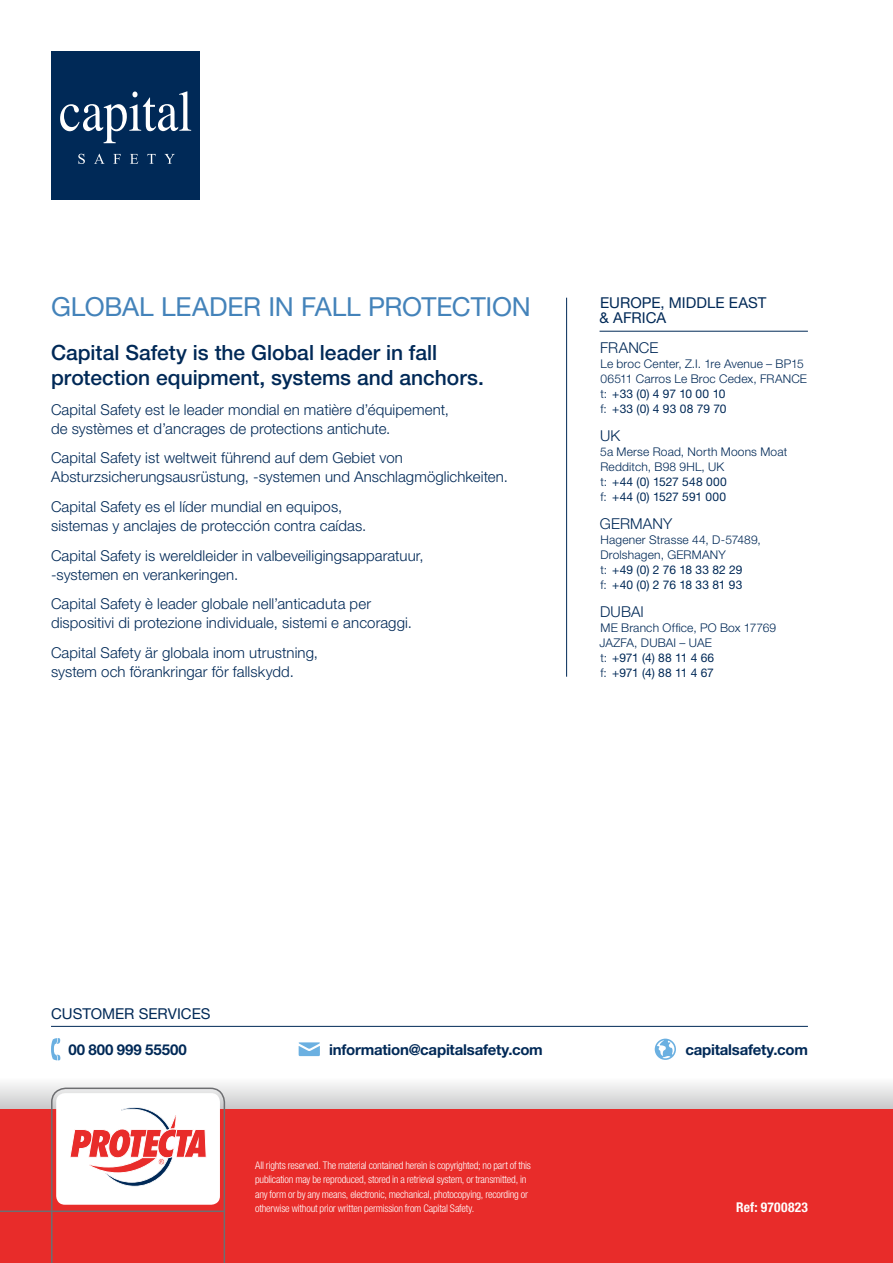
<style>
.page{position:relative;width:893px;height:1263px;background:#fff}
.page>*{position:absolute;margin:0;border:0;box-sizing:border-box;transform-origin:0 0}
.t1{font:26.25px "Helvetica Neue LT Pro";letter-spacing:-.005em;color:#4483ba}
.t2{font:500 21px/25.5px "Helvetica Neue LT Pro";color:#002957}
.t3{font:300 15px/18.9px "Helvetica Neue LT Pro";letter-spacing:.005em;color:#002957}
.t4{font:700 15px "Helvetica Neue LT Pro";letter-spacing:-.015em;color:#002957}
.t5{font:15px/15px "Helvetica Neue LT Pro";color:#002957}
.t6{font:700 condensed 13.5px "Helvetica Neue LT Pro";letter-spacing:.02em;color:#fff}
.t7{font:300 12px/15px "Helvetica Neue LT Pro";letter-spacing:.015em;color:#002957}
.t8{font:300 condensed 10.5px/14.2px "Helvetica Neue LT Pro";letter-spacing:-.015em;color:#fff}
.s1{font-weight:400}
</style>
<div class="page">
<svg style="left:0;top:1083px;width:892px;height:27px"></svg>
<div style="left:0;top:1110px;width:892px;height:153px;background:#e82c2a"></div>
<div style="left:51px;top:51px;width:149px;height:149px;background:#002957"></div>
<svg style="left:60px;top:91px;width:131px;height:52px"></svg>
<svg style="left:78px;top:154px;width:7px;height:10px"></svg>
<svg style="left:94px;top:154px;width:11px;height:10px"></svg>
<svg style="left:113px;top:154px;width:8px;height:10px"></svg>
<svg style="left:130px;top:154px;width:8px;height:10px"></svg>
<svg style="left:147px;top:154px;width:9px;height:10px"></svg>
<svg style="left:164px;top:154px;width:11px;height:10px"></svg>
<hr style="left:0;top:1210px;width:224px;height:2px;background:#6d6e71">
<svg style="left:51px;top:1087px;width:174px;height:176px"></svg>
<hr style="left:599px;top:331px;width:209px;height:1px;background:#002957">
<svg style="left:51px;top:1038px;width:9px;height:22px"></svg>
<svg style="left:298px;top:1042px;width:22px;height:14px"></svg>
<svg style="left:655px;top:1038px;width:21px;height:22px"></svg>
<hr style="left:51px;top:1026px;width:757px;height:1px;background:#002957">
<hr style="left:566px;top:298px;width:1px;height:379px;background:#002957">
<h1 class="t1" style="left:51px;top:291px;width:481px">GLOBAL LEADER IN FALL PROTECTION</h1>
<h2 class="t2" style="left:51px;top:339px;width:434px">Capital Safety is the Global leader in fall protection equipment, systems and anchors.</h2>
<p class="t3" style="left:51px;top:400px;width:399px">Capital Safety est le leader mondial en matière d’équipement, de systèmes et d’ancrages de protections antichute.</p>
<p class="t3" style="left:51px;top:448px;width:458px">Capital Safety ist weltweit führend auf dem Gebiet von<br>Absturzsicherungsausrüstung, -systemen und Anschlagmöglichkeiten.</p>
<p class="t3" style="left:51px;top:497px;width:317px">Capital Safety es el líder mundial en equipos, sistemas y anclajes de protección contra caídas.</p>
<p class="t3" style="left:51px;top:545px;width:374px">Capital Safety is wereldleider in valbeveiligingsapparatuur, -systemen en verankeringen.</p>
<p class="t3" style="left:51px;top:594px;width:362px">Capital Safety è leader globale nell’anticaduta per dispositivi di protezione individuale, sistemi e ancoraggi.</p>
<p class="t3" style="left:51px;top:643px;width:268px">Capital Safety är globala inom utrustning, system och förankringar för fallskydd.</p>
<p class="t5" style="left:600px;top:295px;width:168px">EUROPE, MIDDLE EAST &amp; AFRICA</p>
<p class="t3" style="left:600px;top:338px;width:60px">FRANCE</p>
<p class="t7" style="left:600px;top:356px;width:208px">Le broc Center, Z.I. 1re Avenue – BP15<br>06511 Carros Le Broc Cedex, FRANCE t: <span class="s1">+33 (0) 4 97 10 00 10<br></span>f: <span class="s1">+33 (0) 4 93 08 79 70</span></p>
<p class="t3" style="left:600px;top:426px;width:22px">UK</p>
<p class="t7" style="left:600px;top:444px;width:188px">5a Merse Road, North Moons Moat<br>Redditch, B98 9HL, UK<br>t: <span class="s1">+44 (0) 1527 548 000<br></span>f: <span class="s1">+44 (0) 1527 591 000</span></p>
<p class="t3" style="left:600px;top:514px;width:74px">GERMANY</p>
<p class="t7" style="left:600px;top:532px;width:162px">Hagener Strasse 44, D-57489,<br>Drolshagen, GERMANY<br>t: <span class="s1">+49 (0) 2 76 18 33 82 29<br></span>f: <span class="s1">+40 (0) 2 76 18 33 81 93</span></p>
<p class="t3" style="left:600px;top:602px;width:45px">DUBAI</p>
<p class="t7" style="left:599px;top:620px;width:178px">ME Branch Office, PO Box 17769<br>JAZFA, DUBAI – UAE<br>t: <span class="s1">+971 (4) 88 11 4 66<br></span>f: <span class="s1">+971 (4) 88 11 4 67</span></p>
<p class="t5" style="left:51px;top:1005px;width:161px">CUSTOMER SERVICES</p>
<p class="t4" style="left:69px;top:1040px;width:120px">00 800 999 55500</p>
<p class="t4" style="left:329px;top:1040px;width:215px">information@capitalsafety.com</p>
<p class="t4" style="left:685px;top:1040px;width:124px">capitalsafety.com</p>
<p class="t8" style="left:255px;top:1158px;width:277px">All rights reserved. The material contained herein is copyrighted; no part of this publication may be reproduced, stored in a retrieval system, or transmitted, in any form or by any means, electronic, mechanical, photocopying, recording or otherwise without prior written permission from Capital Safety.</p>
<p class="t6" style="left:736px;top:1199px;width:73px">Ref: 9700823</p>
</div>
